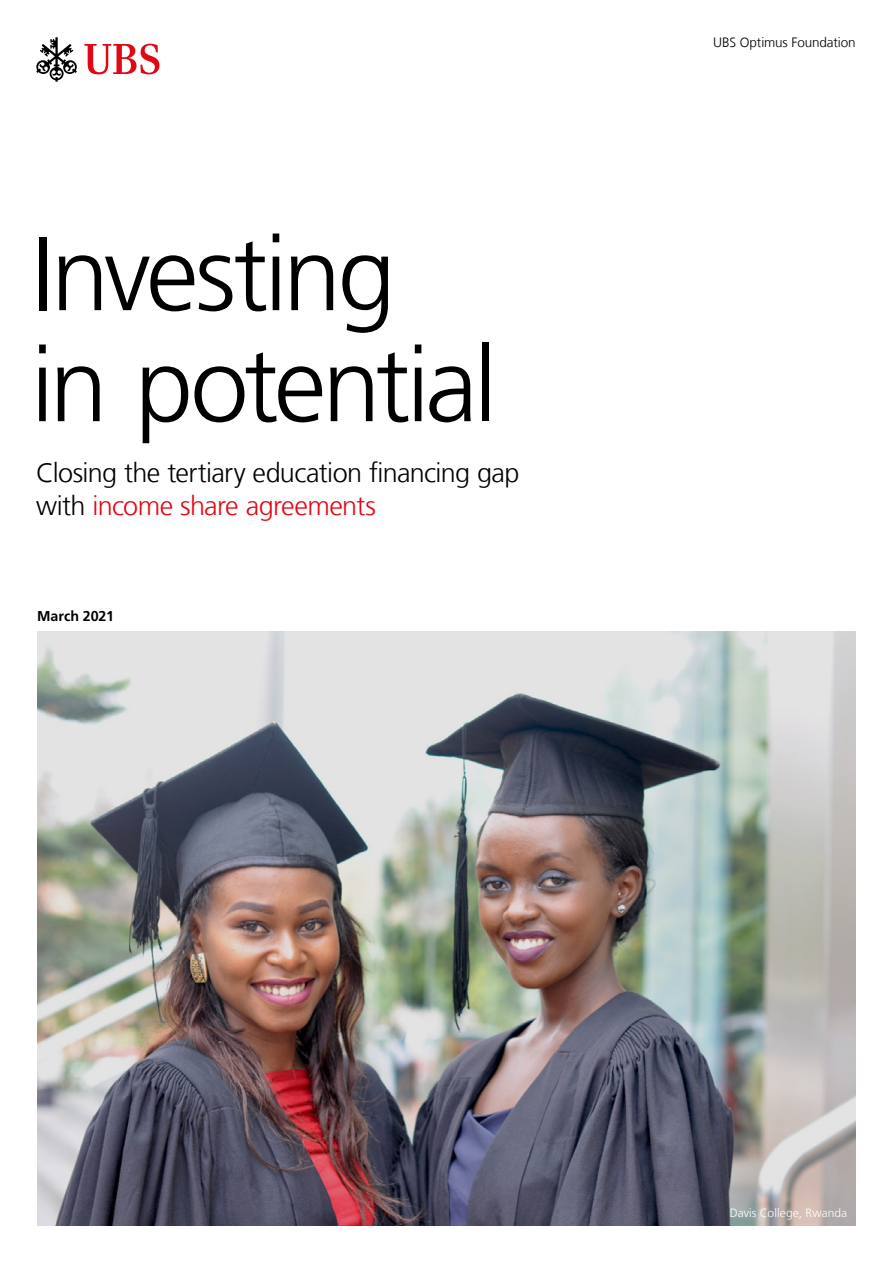
<style>
.page{position:relative;width:893px;height:1263px;background:#fff}
.page>*{position:absolute;margin:0;border:0;box-sizing:border-box;transform-origin:0 0}
.t1{font:300 105px/111px "Frutiger LT Com";letter-spacing:-.04em;color:#000}
.t2{font:300 27px/32.4px "Frutiger LT Com";letter-spacing:-.02em;color:#000}
.t3{font:700 14.25px "Frutiger LT Com";color:#000}
.t4{font:300 13.5px "Frutiger LT Com";letter-spacing:-.01em;color:#000}
.Paragraph_title{font:300 12px "Frutiger LT Com";letter-spacing:.005em;color:#fff}
.s1{color:#e30613}
</style>
<div class="page">
<svg style="left:36px;top:37px;width:41px;height:45px"></svg>
<svg style="left:84px;top:44px;width:75px;height:30px"></svg>
<img style="left:37px;top:631px;width:819px;height:595px">
<p class="t1" style="left:31px;top:219px;width:467px">Investing in potential</p>
<p class="t2" style="left:36px;top:457px;width:485px">Closing the tertiary education financing gap with <span class="s1">income share agreements</span></p>
<p class="t3" style="left:37px;top:607px;width:78px">March 2021</p>
<p class="t4" style="left:713px;top:35px;width:144px">UBS Optimus Foundation</p>
<p class="Paragraph_title" style="left:730px;top:1206px;width:119px">Davis College, Rwanda</p>
</div>
